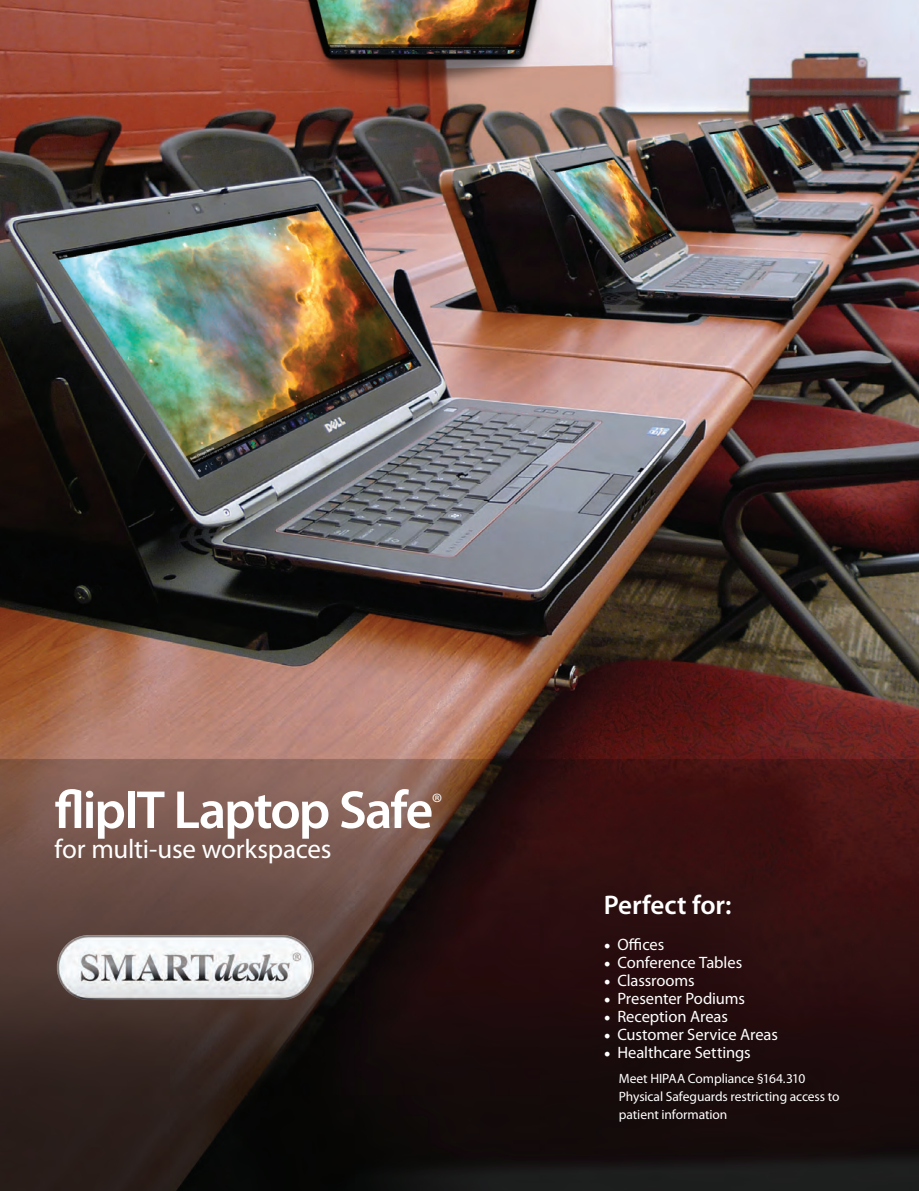
<style>
.page{position:relative;width:919px;height:1191px;background:#fff}
.page>*{position:absolute;margin:0;border:0;box-sizing:border-box;transform-origin:0 0}
.t1{font:600 54px "Myriad Pro";letter-spacing:-.035em;color:#fff}
.t2{font:27px "Myriad Pro";letter-spacing:-.01em;color:#fff}
.t3{font:600 27px "Myriad Pro";letter-spacing:-.005em;color:#fff}
.t4{font:16.5px "Myriad Pro";letter-spacing:-.005em;color:#fff}
.t5{font:13.5px/18px "Myriad Pro";letter-spacing:-.005em;color:#fff}
.s1{font-family:"Minion Pro";font-size:18px}
</style>
<div class="page">
<img style="left:0;top:0;width:918px;height:1190px">
<img style="left:55px;top:915px;width:262px;height:110px">
<h1 class="t1" style="left:55px;top:780px;width:389px">flipIT Laptop Safe<sup>®</sup></h1>
<h2 class="t2" style="left:55px;top:834px;width:278px">for multi-use workspaces</h2>
<h2 class="t3" style="left:604px;top:889px;width:129px">Perfect for:</h2>
<p class="t4" style="left:604px;top:935px;width:62px"><span class="s1">•</span> Offices</p>
<p class="t4" style="left:604px;top:953px;width:140px"><span class="s1">•</span> Conference Tables</p>
<p class="t4" style="left:604px;top:971px;width:92px"><span class="s1">•</span> Classrooms</p>
<p class="t4" style="left:604px;top:989px;width:143px"><span class="s1">•</span> Presenter Podiums</p>
<p class="t4" style="left:604px;top:1007px;width:126px"><span class="s1">•</span> Reception Areas</p>
<p class="t4" style="left:604px;top:1025px;width:175px"><span class="s1">•</span> Customer Service Areas</p>
<p class="t4" style="left:604px;top:1043px;width:148px"><span class="s1">•</span> Healthcare Settings</p>
<p class="t5" style="left:619px;top:1069px;width:222px">Meet HIPAA Compliance §164.310<br>Physical Safeguards restricting access to patient information</p>
</div>
